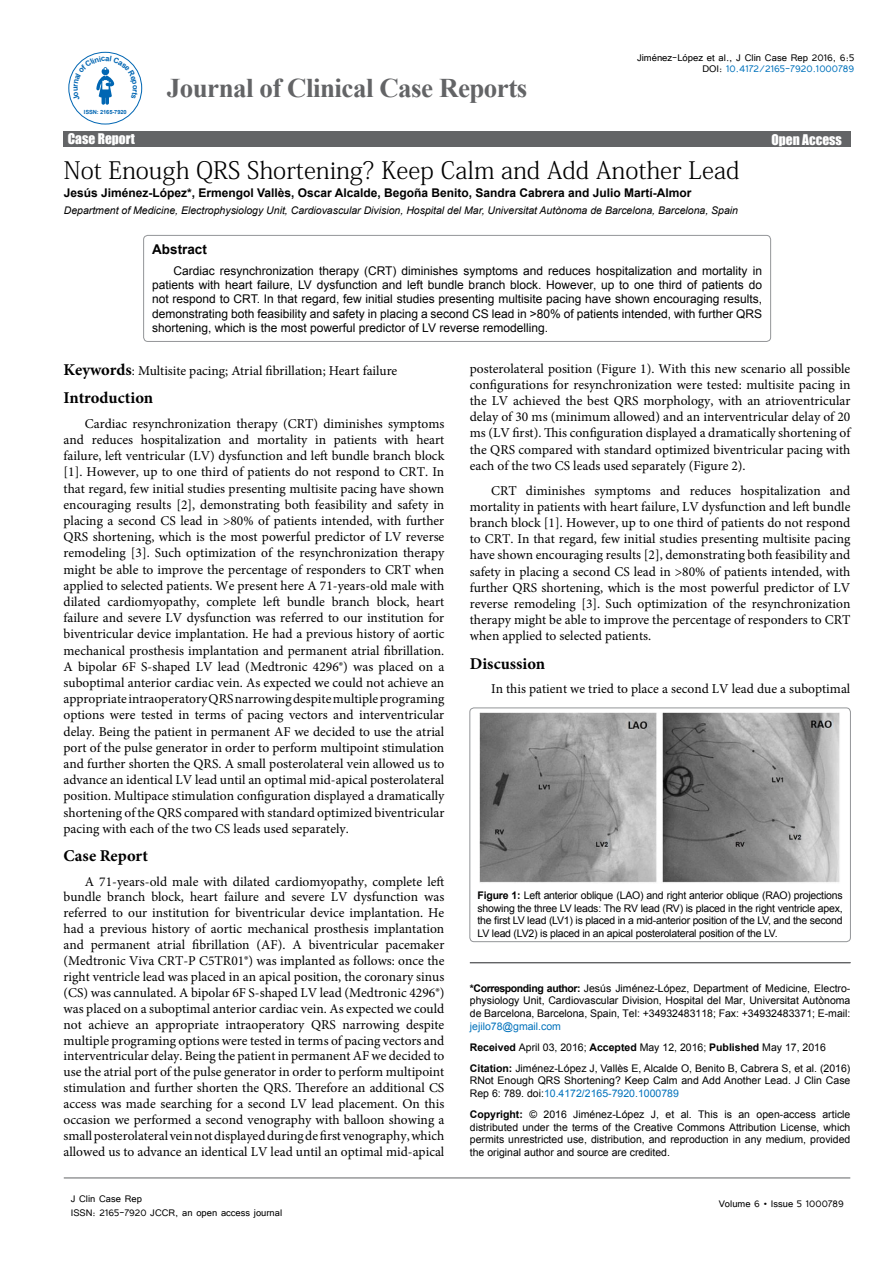
<style>
.page{position:relative;width:893px;height:1263px;background:#fff}
.page>*{position:absolute;margin:0;border:0;box-sizing:border-box;transform-origin:0 0}
.t1{font:700 27px "Times New Roman";letter-spacing:-.02em;color:#636466}
.t2{font:24px "Adobe Fangsong Std";color:#000}
.t3{font:700 16.5px "Minion Pro";color:#000}
.t4{font:13.5px/16.2px "Minion Pro";color:#000;text-align:justify}
.t5{font:13.5px "Impact";color:#fff}
.t6{font:700 13.5px "Arial";color:#000}
.t7{font:12.15px/11.2px "Tunga";color:#000;text-align:right}
.t8{font:12px/14.4px "Arial";color:#000;text-align:justify}
.t9{font:700 12px "Arial";color:#000}
.t10{font:12px/14.4px "Tunga";color:#000}
.t11{font:10.5px/12.6px "Arial";color:#000;text-align:justify}
.t12{font:italic 10.5px "Arial";color:#000}
.t13{font:700 5.7px "Arial";letter-spacing:-.02em;color:#0066b3}
.s1{color:#0072bc}
.s2{font-weight:700;font-size:16.5px}
.s3{font-weight:700}
</style>
<div class="page">
<div style="left:63px;top:131px;width:787px;height:16px;background:#636466"></div>
<hr style="left:64px;top:1178px;width:786px;height:1px;background:#636466">
<div style="left:68px;top:52px;width:74px;height:72px;border:1px solid #0066b3;border-radius:50%"></div>
<hr style="left:470px;top:962px;width:380px;height:1px;background:#636466">
<div style="left:144px;top:235px;width:627px;height:106px;border:1px solid #939598;border-radius:4px"></div>
<div style="left:470px;top:708px;width:380px;height:234px;border:1px solid #939598;border-radius:4px"></div>
<img style="left:479px;top:713px;width:361px;height:170px">
<svg style="left:74px;top:56px;width:64px;height:49px"></svg>
<p class="t13" style="left:84px;top:108px;width:44px">ISSN: 2165-7920</p>
<h1 class="t1" style="left:167px;top:70px;width:362px">Journal of Clinical Case Reports</h1>
<p class="t7" style="left:637px;top:51px;width:219px">Jiménez-López et al., J Clin Case Rep 2016, 6:5<br>DOI: <span class="s1">10.4172/2165-7920.1000789</span></p>
<p class="t5" style="left:68px;top:128px;width:69px">Case Report</p>
<p class="t5" style="left:771px;top:129px;width:72px">Open Access</p>
<h2 class="t2" style="left:64px;top:155px;width:677px">Not Enough QRS Shortening? Keep Calm and Add Another Lead</h2>
<p class="t9" style="left:64px;top:185px;width:629px">Jesús Jiménez-López*, Ermengol Vallès, Oscar Alcalde, Begoña Benito, Sandra Cabrera and Julio Martí-Almor</p>
<p class="t12" style="left:64px;top:204px;width:676px">Department of Medicine, Electrophysiology Unit, Cardiovascular Division, Hospital del Mar, Universitat Autònoma de Barcelona, Barcelona, Spain</p>
<p class="t6" style="left:152px;top:240px;width:56px">Abstract</p>
<p class="t8" style="left:152px;top:263px;width:611px;text-indent:21px">Cardiac resynchronization therapy (CRT) diminishes symptoms and reduces hospitalization and mortality in patients with heart failure, LV dysfunction and left bundle branch block. However, up to one third of patients do not respond to CRT. In that regard, few initial studies presenting multisite pacing have shown encouraging results, demonstrating both feasibility and safety in placing a second CS lead in &gt;80% of patients intended, with further QRS shortening, which is the most powerful predictor of LV reverse remodelling.</p>
<p class="t4" style="left:64px;top:362px;width:335px"><span class="s2">Keywords</span>: Multisite pacing; Atrial fibrillation; Heart failure</p>
<p class="t3" style="left:64px;top:386px;width:91px">Introduction</p>
<p class="t4" style="left:64px;top:415px;width:382px;text-indent:21px">Cardiac resynchronization therapy (CRT) diminishes symptoms and reduces hospitalization and mortality in patients with heart failure, left ventricular (LV) dysfunction and left bundle branch block [1]. However, up to one third of patients do not respond to CRT. In that regard, few initial studies presenting multisite pacing have shown encouraging results [2], demonstrating both feasibility and safety in placing a second CS lead in &gt;80% of patients intended, with further QRS shortening, which is the most powerful predictor of LV reverse remodeling [3]. Such optimization of the resynchronization therapy might be able to improve the percentage of responders to CRT when applied to selected patients. We present here A 71-years-old male with dilated cardiomyopathy, complete left bundle branch block, heart failure and severe LV dysfunction was referred to our institution for biventricular device implantation. He had a previous history of aortic mechanical prosthesis implantation and permanent atrial fibrillation.<br>A bipolar 6F S-shaped LV lead (Medtronic 4296®) was placed on a suboptimal anterior cardiac vein. As expected we could not achieve an appropriate intraoperatory QRS narrowing despite multiple programing options were tested in terms of pacing vectors and interventricular delay. Being the patient in permanent AF we decided to use the atrial port of the pulse generator in order to perform multipoint stimulation and further shorten the QRS. A small posterolateral vein allowed us to advance an identical LV lead until an optimal mid-apical posterolateral position. Multipace stimulation configuration displayed a dramatically shortening of the QRS compared with standard optimized biventricular pacing with each of the two CS leads used separately.</p>
<p class="t3" style="left:64px;top:844px;width:86px">Case Report</p>
<p class="t4" style="left:64px;top:873px;width:382px;text-indent:21px">A 71-years-old male with dilated cardiomyopathy, complete left bundle branch block, heart failure and severe LV dysfunction was referred to our institution for biventricular device implantation. He had a previous history of aortic mechanical prosthesis implantation and permanent atrial fibrillation (AF). A biventricular pacemaker (Medtronic Viva CRT-P C5TR01®) was implanted as follows: once the right ventricle lead was placed in an apical position, the coronary sinus (CS) was cannulated. A bipolar 6F S-shaped LV lead (Medtronic 4296®) was placed on a suboptimal anterior cardiac vein. As expected we could not achieve an appropriate intraoperatory QRS narrowing despite multiple programing options were tested in terms of pacing vectors and interventricular delay. Being the patient in permanent AF we decided to use the atrial port of the pulse generator in order to perform multipoint stimulation and further shorten the QRS. Therefore an additional CS access was made searching for a second LV lead placement. On this occasion we performed a second venography with balloon showing a small posterolateral vein not displayed during de first venography, which allowed us to advance an identical LV lead until an optimal mid-apical</p>
<p class="t4" style="left:470px;top:360px;width:382px">posterolateral position (Figure 1). With this new scenario all possible configurations for resynchronization were tested: multisite pacing in the LV achieved the best QRS morphology, with an atrioventricular delay of 30 ms (minimum allowed) and an interventricular delay of 20 ms (LV first). This configuration displayed a dramatically shortening of the QRS compared with standard optimized biventricular pacing with each of the two CS leads used separately (Figure 2).</p>
<p class="t4" style="left:470px;top:482px;width:382px;text-indent:21px">CRT diminishes symptoms and reduces hospitalization and mortality in patients with heart failure, LV dysfunction and left bundle branch block [1]. However, up to one third of patients do not respond to CRT. In that regard, few initial studies presenting multisite pacing have shown encouraging results [2], demonstrating both feasibility and safety in placing a second CS lead in &gt;80% of patients intended, with further QRS shortening, which is the most powerful predictor of LV reverse remodeling [3]. Such optimization of the resynchronization therapy might be able to improve the percentage of responders to CRT when applied to selected patients.</p>
<p class="t3" style="left:470px;top:652px;width:77px">Discussion</p>
<p class="t4" style="left:491px;top:681px;width:361px">In this patient we tried to place a second LV lead due a suboptimal</p>
<p class="t11" style="left:478px;top:889px;width:367px"><span class="s3">Figure 1:</span> Left anterior oblique (LAO) and right anterior oblique (RAO) projections showing the three LV leads: The RV lead (RV) is placed in the right ventricle apex, the first LV lead (LV1) is placed in a mid-anterior position of the LV, and the second LV lead (LV2) is placed in an apical posterolateral position of the LV.</p>
<p class="t11" style="left:470px;top:982px;width:382px"><span class="s3">*Corresponding author:</span> Jesús Jiménez-López, Department of Medicine, Electro&shy;physiology Unit, Cardiovascular Division, Hospital del Mar, Universitat Autònoma de Barcelona, Barcelona, Spain, Tel: +34932483118; Fax: +34932483371; E-mail:</p>
<p class="t11" style="left:470px;top:1015px;width:382px;line-height:21.1px;text-align:left"><span class="s1">jejilo78@gmail.com<br></span><span class="s3">Received</span> April 03, 2016; <span class="s3">Accepted</span> May 12, 2016; <span class="s3">Published</span> May 17, 2016<br><span class="s3">Citation:</span> Jiménez-López J, Vallès E, Alcalde O, Benito B, Cabrera S, et al. (2016)</p>
<p class="t11" style="left:470px;top:1074px;width:382px">RNot Enough QRS Shortening? Keep Calm and Add Another Lead. J Clin Case<br>Rep 6: 789. doi:<span class="s1">10.4172/2165-7920.1000789</span></p>
<p class="t11" style="left:470px;top:1108px;width:382px"><span class="s3">Copyright:</span> © 2016 Jiménez-López J, et al. This is an open-access article distributed under the terms of the Creative Commons Attribution License, which permits unrestricted use, distribution, and reproduction in any medium, provided the original author and source are credited.</p>
<p class="t10" style="left:71px;top:1190px;width:213px">J Clin Case Rep<br>ISSN: 2165-7920 JCCR, an open access journal</p>
<p class="t10" style="left:719px;top:1196px;width:127px">Volume 6 • Issue 5 1000789</p>
</div>
